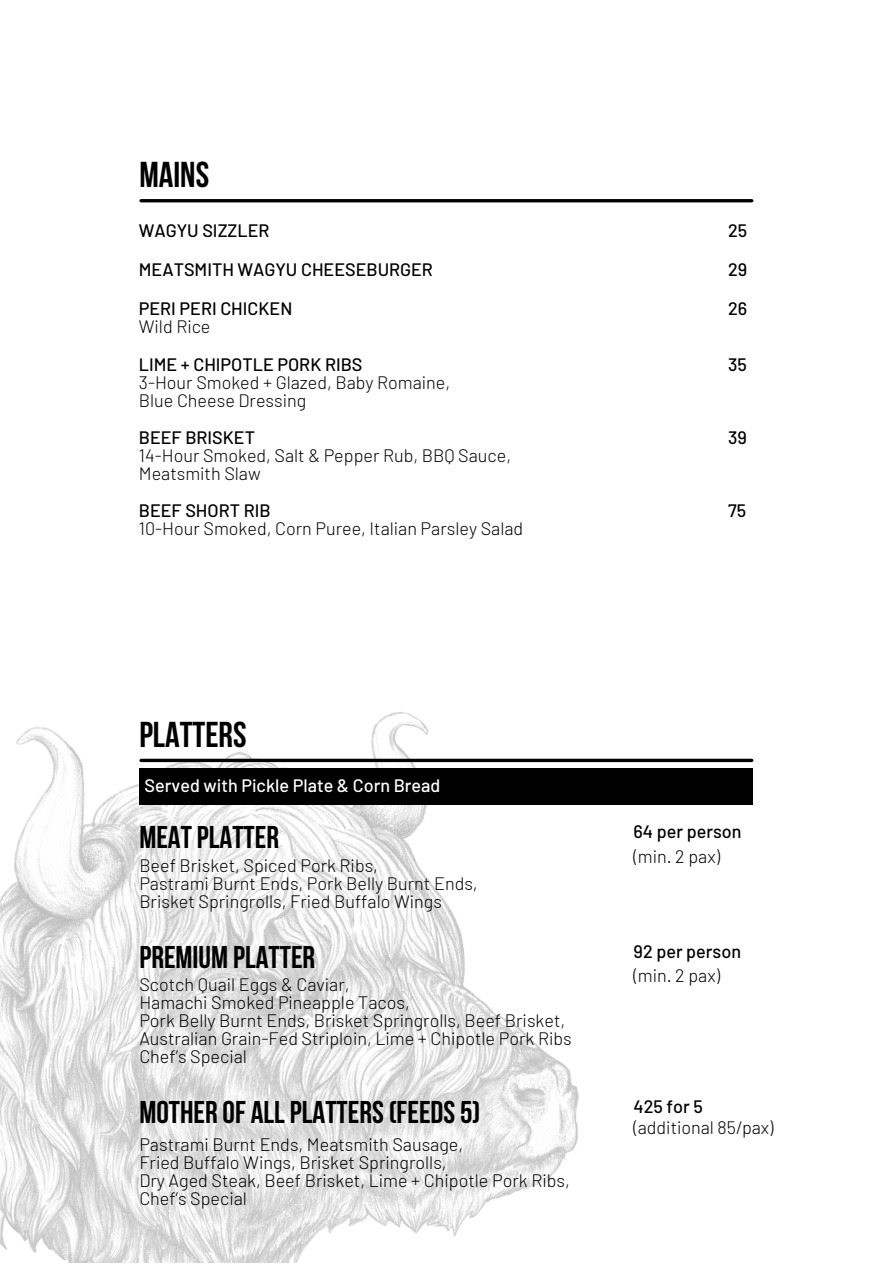
<style>
.page{position:relative;width:893px;height:1264px;background:#fff}
.page>*{position:absolute;margin:0;border:0;box-sizing:border-box;transform-origin:0 0}
.t1{font:700 36px "Bebas Neue";color:#000}
.t2{font:700 31.5px "Bebas Neue";color:#000}
.t3{font:300 18px/18px "Barlow";color:#000}
.t4{font:500 18px "Barlow";color:#000}
.t5{font:500 18px "Barlow";color:#fff}
</style>
<div class="page">
<hr style="left:141px;top:199px;width:610px;height:3px;background:#000">
<img style="left:0;top:711px;width:753px;height:551px">
<svg style="left:141px;top:758px;width:610px;height:4px;background:#2e2e2e"></svg>
<div style="left:139px;top:768px;width:613px;height:37px;background:#000"></div>
<h1 class="t1" style="left:139px;top:160px;width:71px">MAINS</h1>
<p class="t4" style="left:139px;top:219px;width:132px">WAGYU SIZZLER</p>
<p class="t4" style="left:728px;top:219px;width:21px">25</p>
<p class="t4" style="left:139px;top:258px;width:295px">MEATSMITH WAGYU CHEESEBURGER</p>
<p class="t4" style="left:728px;top:258px;width:21px">29</p>
<p class="t4" style="left:139px;top:297px;width:155px">PERI PERI CHICKEN</p>
<p class="t3" style="left:139px;top:317px;width:73px">Wild Rice</p>
<p class="t4" style="left:728px;top:297px;width:21px">26</p>
<p class="t4" style="left:139px;top:353px;width:225px">LIME + CHIPOTLE PORK RIBS</p>
<p class="t3" style="left:139px;top:372px;width:313px">3-Hour Smoked + Glazed, Baby Romaine,<br>Blue Cheese Dressing</p>
<p class="t4" style="left:139px;top:426px;width:118px">BEEF BRISKET</p>
<p class="t3" style="left:139px;top:446px;width:374px">14-Hour Smoked, Salt &amp; Pepper Rub, BBQ Sauce,<br>Meatsmith Slaw</p>
<p class="t4" style="left:139px;top:499px;width:133px">BEEF SHORT RIB</p>
<p class="t3" style="left:139px;top:519px;width:386px">10-Hour Smoked, Corn Puree, Italian Parsley Salad</p>
<p class="t4" style="left:728px;top:352px;width:20px">35</p>
<p class="t4" style="left:728px;top:426px;width:20px">39</p>
<p class="t4" style="left:728px;top:499px;width:20px">75</p>
<h1 class="t1" style="left:139px;top:719px;width:109px">PLATTERS</h1>
<p class="t5" style="left:144px;top:774px;width:297px">Served with Pickle Plate &amp; Corn Bread</p>
<h2 class="t2" style="left:139px;top:824px;width:141px">MEAT PLATTER</h2>
<p class="t3" style="left:139px;top:855px;width:340px">Beef Brisket, Spiced Pork Ribs,<br>Pastrami Burnt Ends, Pork Belly Burnt Ends,<br>Brisket Springrolls, Fried Buffalo Wings</p>
<h2 class="t2" style="left:139px;top:943px;width:177px">PREMIUM PLATTER</h2>
<p class="t3" style="left:139px;top:974px;width:434px">Scotch Quail Eggs &amp; Caviar,<br>Hamachi Smoked Pineapple Tacos,<br>Pork Belly Burnt Ends, Brisket Springrolls, Beef Brisket, Australian Grain-Fed Striploin, Lime + Chipotle Pork Ribs Chef’s Special</p>
<h2 class="t2" style="left:139px;top:1099px;width:342px">MOTHER OF ALL PLATTERS(FEEDS5)</h2>
<p class="t3" style="left:139px;top:1134px;width:432px">Pastrami Burnt Ends, Meatsmith Sausage,<br>Fried Buffalo Wings, Brisket Springrolls,<br>Dry Aged Steak, Beef Brisket, Lime + Chipotle Pork Ribs, Chef’s Special</p>
<p class="t4" style="left:633px;top:820px;width:109px">64 per person</p>
<p class="t3" style="left:633px;top:846px;width:88px">(min. 2 pax)</p>
<p class="t4" style="left:633px;top:939px;width:109px">92 per person</p>
<p class="t3" style="left:633px;top:966px;width:88px">(min. 2 pax)</p>
<p class="t4" style="left:633px;top:1094px;width:71px">425 for 5</p>
<p class="t3" style="left:633px;top:1118px;width:141px">(additional 85/pax)</p>
</div>
